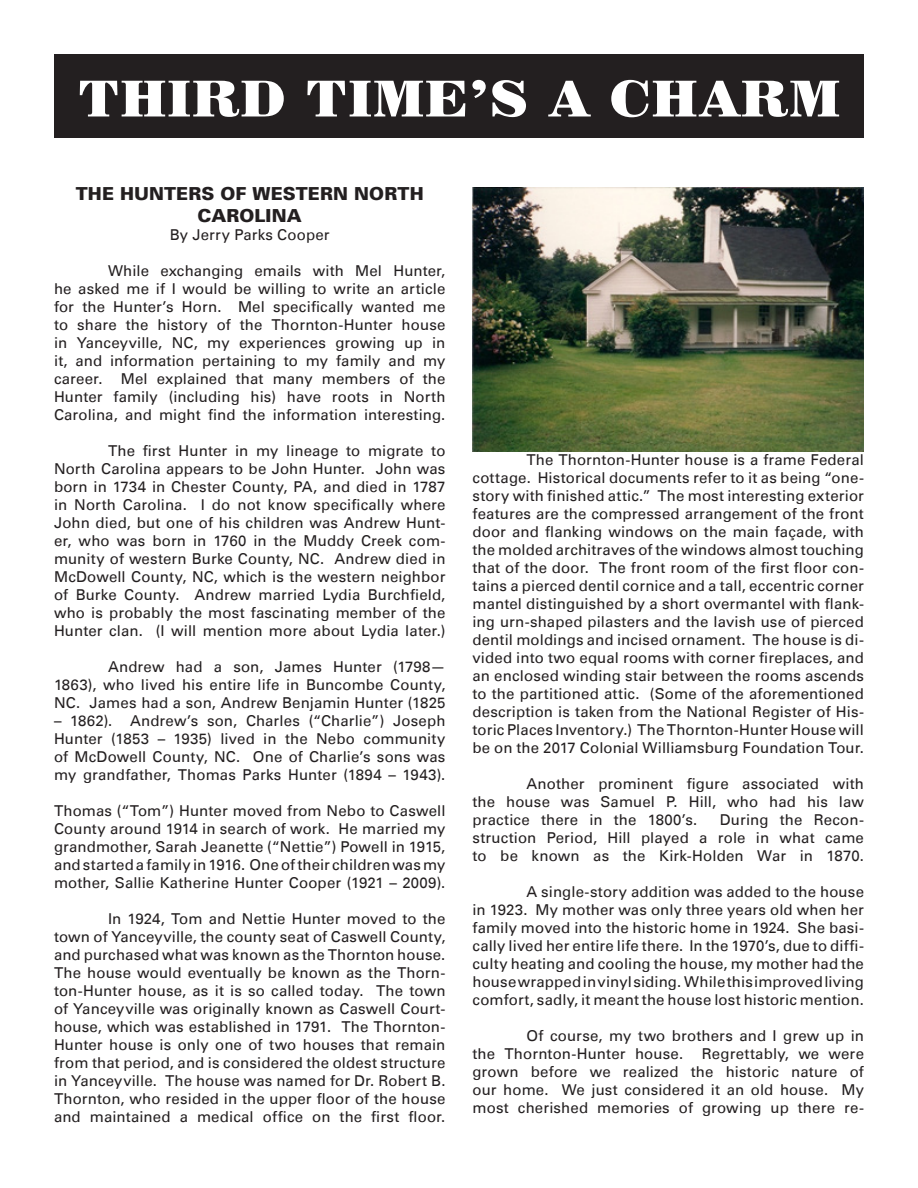
<style>
.page{position:relative;width:918px;height:1188px;background:#fff}
.page>*{position:absolute;margin:0;border:0;box-sizing:border-box;transform-origin:0 0}
.Centered_Heads-2{font:900 51px "Century 725 BT";letter-spacing:.025em;color:#fff}
.t1{font:900 18px/21.6px "Univers LT";letter-spacing:.005em;color:#231f20;text-align:center}
.t2{font:15px/18px "Univers LT";letter-spacing:.005em;color:#231f20;text-align:justify}
</style>
<div class="page">
<div style="left:54px;top:54px;width:810px;height:84px;background:#231f20"></div>
<img style="left:472px;top:188px;width:392px;height:263px">
<p class="Centered_Heads-2" style="left:78px;top:67px;width:764px">THIRD TIME’S A CHARM</p>
<p class="t1" style="left:76px;top:183px;width:349px">THE HUNTERS OF WESTERN NORTH<br>CAROLINA</p>
<p class="t2" style="left:170px;top:226px;width:162px">By Jerry Parks Cooper</p>
<p class="t2" style="left:54px;top:262px;width:393px;text-indent:54px">While exchanging emails with Mel Hunter, he asked me if I would be willing to write an article for the Hunter’s Horn. Mel specifically wanted me to share the history of the Thornton-Hunter house in Yanceyville, NC, my experiences growing up in it, and information pertaining to my family and my career. Mel explained that many members of the Hunter family (including his) have roots in North Carolina, and might find the information interesting.</p>
<p class="t2" style="left:54px;top:442px;width:393px;text-indent:54px">The first Hunter in my lineage to migrate to North Carolina appears to be John Hunter. John was born in 1734 in Chester County, PA, and died in 1787 in North Carolina. I do not know specifically where John died, but one of his children was Andrew Hunt&shy;er, who was born in 1760 in the Muddy Creek com&shy;munity of western Burke County, NC. Andrew died in McDowell County, NC, which is the western neighbor of Burke County. Andrew married Lydia Burchfield, who is probably the most fascinating member of the Hunter clan. (I will mention more about Lydia later.)</p>
<p class="t2" style="left:54px;top:658px;width:393px;text-indent:54px">Andrew had a son, James Hunter (1798— 1863), who lived his entire life in Buncombe County, NC. James had a son, Andrew Benjamin Hunter (1825</p>
<p class="t2" style="left:54px;top:712px;width:393px">– 1862). Andrew’s son, Charles (“Charlie”) Joseph Hunter (1853 – 1935) lived in the Nebo community of McDowell County, NC. One of Charlie’s sons was my grandfather, Thomas Parks Hunter (1894 – 1943).</p>
<p class="t2" style="left:54px;top:802px;width:393px">Thomas (“Tom”) Hunter moved from Nebo to Caswell County around 1914 in search of work. He married my grandmother, Sarah Jeanette (“Nettie”) Powell in 1915, and started a family in 1916. One of their children was my mother, Sallie Katherine Hunter Cooper (1921 – 2009).</p>
<p class="t2" style="left:54px;top:910px;width:393px;text-indent:54px">In 1924, Tom and Nettie Hunter moved to the town of Yanceyville, the county seat of Caswell County, and purchased what was known as the Thornton house.<br>The house would eventually be known as the Thorn&shy;ton-Hunter house, as it is so called today. The town of Yanceyville was originally known as Caswell Court&shy;house, which was established in 1791. The Thornton-Hunter house is only one of two houses that remain from that period, and is considered the oldest structure in Yanceyville. The house was named for Dr. Robert B.<br>Thornton, who resided in the upper floor of the house and maintained a medical office on the first floor.</p>
<p class="t2" style="left:472px;top:451px;width:393px;text-indent:54px">The Thornton-Hunter house is a frame Federal cottage. Historical documents refer to it as being “one&shy;story with finished attic.” The most interesting exterior features are the compressed arrangement of the front door and flanking windows on the main façade, with the molded architraves of the windows almost touching that of the door. The front room of the first floor con&shy;tains a pierced dentil cornice and a tall, eccentric corner mantel distinguished by a short overmantel with flank&shy;ing urn-shaped pilasters and the lavish use of pierced dentil moldings and incised ornament. The house is di&shy;vided into two equal rooms with corner fireplaces, and an enclosed winding stair between the rooms ascends to the partitioned attic. (Some of the aforementioned description is taken from the National Register of His&shy;toric Places Inventory.) The Thornton-Hunter House will be on the 2017 Colonial Williamsburg Foundation Tour.</p>
<p class="t2" style="left:472px;top:775px;width:393px;text-indent:54px">Another prominent figure associated with the house was Samuel P. Hill, who had his law practice there in the 1800’s.</p>
<p class="t2" style="left:472px;top:811px;width:393px;text-indent:247px">During the Recon&shy;struction Period, Hill played a role in what came to be known as the Kirk-Holden War in 1870.</p>
<p class="t2" style="left:472px;top:883px;width:393px;text-indent:54px">A single-story addition was added to the house in 1923. My mother was only three years old when her family moved into the historic home in 1924. She basi&shy;cally lived her entire life there. In the 1970’s, due to diffi&shy;culty heating and cooling the house, my mother had the house wrapped in vinyl siding. While this improved living comfort, sadly, it meant the house lost historic mention.</p>
<p class="t2" style="left:472px;top:1027px;width:393px;text-indent:54px">Of course, my two brothers and I grew up in the Thornton-Hunter house. Regrettably, we were grown before we realized the historic nature of our home. We just considered it an old house. My most cherished memories of growing up there re-</p>
</div>
